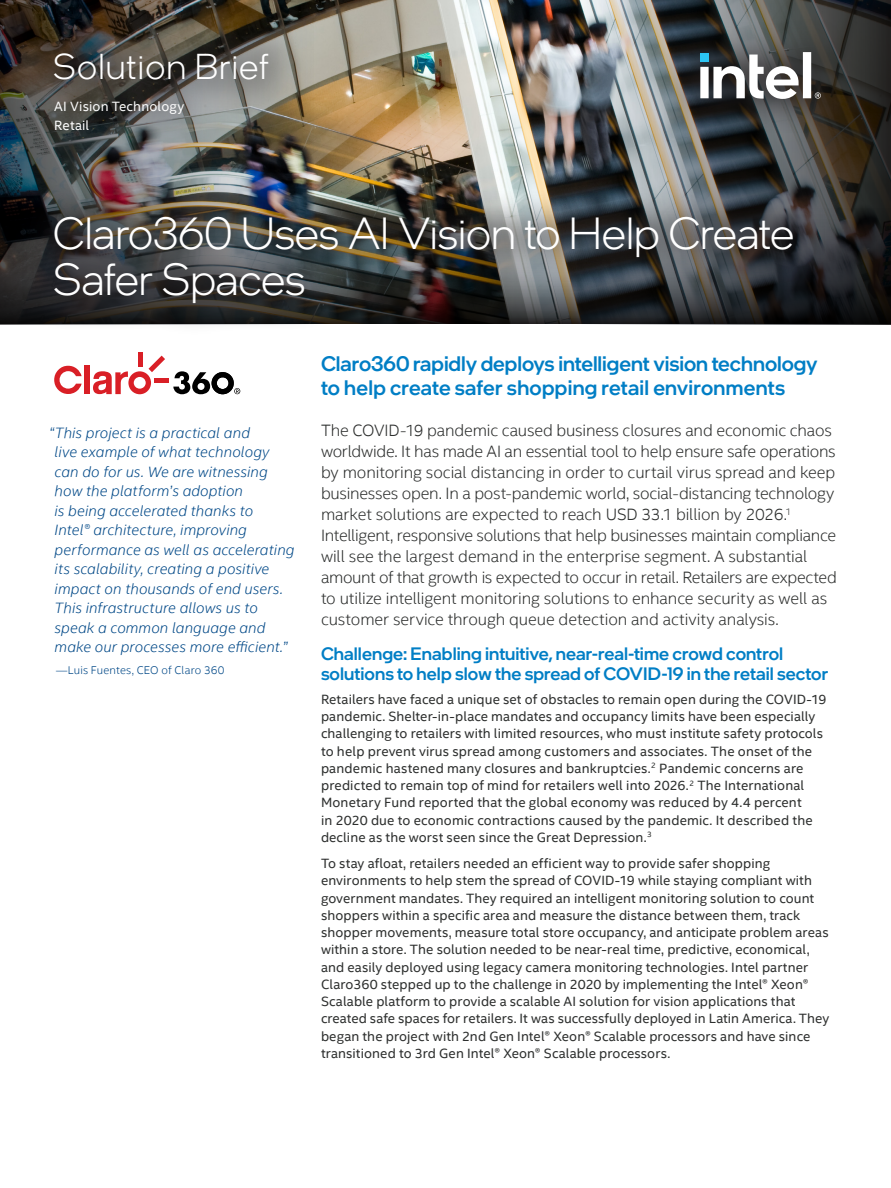
<style>
.page{position:relative;width:891px;height:1188px;background:#fff}
.page>*{position:absolute;margin:0;border:0;box-sizing:border-box;transform-origin:0 0}
.Main_Title{font:300 45px/46.5px "Intel One Display";letter-spacing:-.01em;color:#fff}
.PgTtlLft_-Page_Title{font:300 36px "Intel One Display";letter-spacing:.025em;color:#fff}
.ProdName_-_Product_N{font:500 21px/24px "Intel One Display";color:#007ec5}
.CopyHeaderBlue{font:500 18px/19.5px "Intel One Display";letter-spacing:.005em;color:#007ec5}
.MainCopy___Caption{font:300 16.5px/21px "Intel Clear";letter-spacing:-.01em;color:#2d2f2e}
.BulletPoints{font:italic 300 15px/19.5px "Intel Clear";letter-spacing:.005em;color:#014887}
.MainCopy___Caption-2{font:13.5px/17.2px "Intel Clear";letter-spacing:.01em;color:#2d2f2e}
.Mini_Header{font:13.5px "Intel Clear";letter-spacing:.01em;color:#fff}
.BulletPoints-2{font:300 11.25px "Intel Clear";letter-spacing:.015em;color:#014887}
</style>
<div class="page">
<img style="left:313px;top:0;width:265px;height:181px">
<img style="left:0;top:0;width:313px;height:205px">
<img style="left:578px;top:0;width:313px;height:205px">
<svg style="left:0;top:205px;width:891px;height:119px;background:#1c1c1c"></svg>
<div style="left:26px;top:72px;width:185px;height:87px;background:#231f20;opacity:.75"></div>
<div style="left:19px;top:181px;width:809px;height:157px;background:#231f20;opacity:.77"></div>
<div style="left:663px;top:16px;width:193px;height:119px;background:#231f20;opacity:.75"></div>
<svg style="left:700px;top:52px;width:121px;height:47px"></svg>
<div style="left:138px;top:353px;width:5px;height:14px;background:#d91f26"></div>
<div style="left:154px;top:378px;width:15px;height:5px;background:#d91f26"></div>
<svg style="left:54px;top:366px;width:28px;height:28px"></svg>
<div style="left:84px;top:366px;width:6px;height:28px;background:#d91f26"></div>
<svg style="left:93px;top:356px;width:72px;height:38px"></svg>
<svg style="left:173px;top:371px;width:67px;height:23px"></svg>
<div style="left:19px;top:18px;width:285px;height:98px;background:#231f20;opacity:.28"></div>
<p class="PgTtlLft_-Page_Title" style="left:53px;top:45px;width:217px">Solution Brief</p>
<p class="Mini_Header" style="left:54px;top:97px;width:132px">AI Vision Technology</p>
<p class="Mini_Header" style="left:54px;top:116px;width:37px">Retail</p>
<p class="Main_Title" style="left:53px;top:209px;width:743px">Claro360 Uses AI Vision to Help Create<br>Safer Spaces</p>
<p class="BulletPoints" style="left:55px;top:422px;width:241px;text-indent:-5px">“This project is a practical and<br>live example of what technology can do for us. We are witnessing how the platform’s adoption<br>is being accelerated thanks to<br>Intel® architecture, improving performance as well as accelerating its scalability, creating a positive impact on thousands of end users.<br>This infrastructure allows us to speak a common language and make our processes more efficient.”</p>
<p class="BulletPoints-2" style="left:56px;top:662px;width:170px">—Luis Fuentes, CEO of Claro 360</p>
<p class="ProdName_-_Product_N" style="left:321px;top:351px;width:498px">Claro360 rapidly deploys intelligent vision technology to help create safer shopping retail environments</p>
<p class="MainCopy___Caption" style="left:321px;top:419px;width:517px">The COVID-19 pandemic caused business closures and economic chaos worldwide. It has made AI an essential tool to help ensure safe operations by monitoring social distancing in order to curtail virus spread and keep businesses open. In a post-pandemic world, social-distancing technology market solutions are expected to reach USD 33.1 billion by 2026.<sup>1<br></sup>Intelligent, responsive solutions that help businesses maintain compliance will see the largest demand in the enterprise segment. A substantial amount of that growth is expected to occur in retail. Retailers are expected to utilize intelligent monitoring solutions to enhance security as well as customer service through queue detection and activity analysis.</p>
<p class="CopyHeaderBlue" style="left:321px;top:644px;width:509px">Challenge: Enabling intuitive, near-real-time crowd control solutions to help slow the spread of COVID-19 in the retail sector</p>
<p class="MainCopy___Caption-2" style="left:321px;top:690px;width:507px">Retailers have faced a unique set of obstacles to remain open during the COVID-19 pandemic. Shelter-in-place mandates and occupancy limits have been especially challenging to retailers with limited resources, who must institute safety protocols to help prevent virus spread among customers and associates. The onset of the pandemic hastened many closures and bankruptcies.<sup>2</sup> Pandemic concerns are predicted to remain top of mind for retailers well into 2026.<sup>2</sup> The International Monetary Fund reported that the global economy was reduced by 4.4 percent<br>in 2020 due to economic contractions caused by the pandemic. It described the decline as the worst seen since the Great Depression.<sup>3</sup></p>
<p class="MainCopy___Caption-2" style="left:321px;top:854px;width:510px">To stay afloat, retailers needed an efficient way to provide safer shopping environments to help stem the spread of COVID-19 while staying compliant with government mandates. They required an intelligent monitoring solution to count shoppers within a specific area and measure the distance between them, track shopper movements, measure total store occupancy, and anticipate problem areas within a store. The solution needed to be near-real time, predictive, economical, and easily deployed using legacy camera monitoring technologies. Intel partner Claro360 stepped up to the challenge in 2020 by implementing the Intel® Xeon® Scalable platform to provide a scalable AI solution for vision applications that created safe spaces for retailers. It was successfully deployed in Latin America. They began the project with 2nd Gen Intel® Xeon® Scalable processors and have since transitioned to 3rd Gen Intel® Xeon® Scalable processors.</p>
</div>
